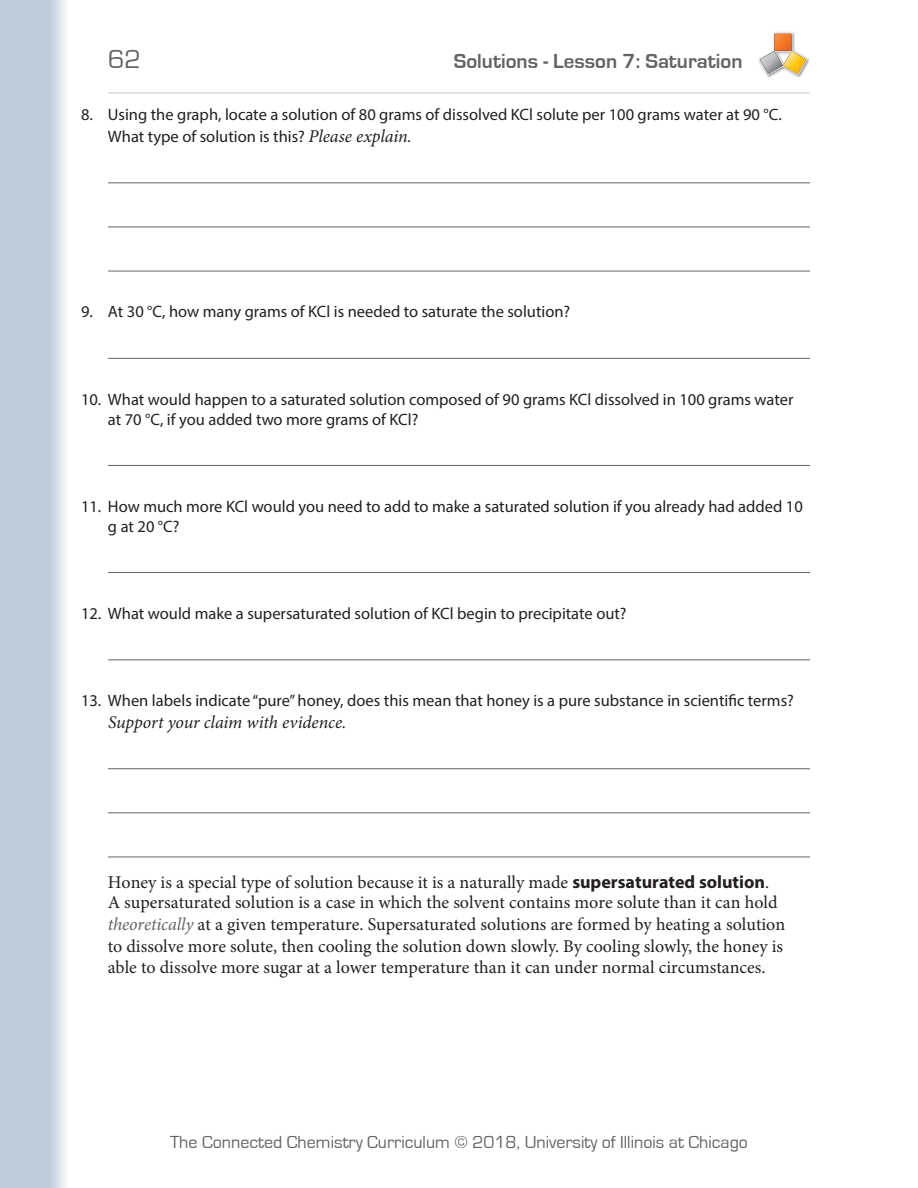
<style>
.page{position:relative;width:918px;height:1188px;background:#fff}
.page>*{position:absolute;margin:0;border:0;box-sizing:border-box;transform-origin:0 0}
.t1{font:27px "Eurostile";color:#636366}
.t2{font:700 21px "Eurostile";color:#636366}
.t3{font:18px/21.3px "Minion Pro";color:#231f20}
.t4{font:18px "Eurostile";color:#636366}
.t5{font:italic 18px "Minion Pro";letter-spacing:-.005em;color:#231f20}
.t6{font:16.5px/19.8px "Myriad Pro";color:#231f20}
.s1{font-family:"Minion Pro";font-style:italic;font-size:18px}
.s2{font-family:"Myriad Pro";font-weight:700}
.s3{font-style:italic;color:#636366}
.s4{font-style:inherit}
</style>
<div class="page">
<svg style="left:0;top:0;width:66px;height:1188px;background:#c5d1dd"></svg>
<img style="left:766px;top:32px;width:44px;height:46px">
<svg style="left:758px;top:33px;width:50px;height:42px"></svg>
<hr style="left:108px;top:93px;width:702px;height:1px;background:#c7c8ca">
<hr style="left:108px;top:182px;width:702px;height:1px;background:#636366">
<hr style="left:108px;top:227px;width:702px;height:1px;background:#636366">
<hr style="left:108px;top:271px;width:702px;height:1px;background:#636366">
<hr style="left:108px;top:358px;width:702px;height:1px;background:#636366">
<hr style="left:108px;top:465px;width:702px;height:1px;background:#636366">
<hr style="left:108px;top:572px;width:702px;height:1px;background:#636366">
<hr style="left:108px;top:659px;width:702px;height:1px;background:#636366">
<hr style="left:108px;top:768px;width:702px;height:1px;background:#636366">
<hr style="left:108px;top:812px;width:702px;height:1px;background:#636366">
<hr style="left:108px;top:857px;width:702px;height:1px;background:#636366">
<h1 class="t1" style="left:108px;top:44px;width:35px">62</h1>
<p class="t2" style="left:454px;top:49px;width:290px">Solutions - Lesson 7: Saturation</p>
<p class="t6" style="left:108px;top:104px;width:675px;line-height:21.6px;text-indent:-27px">8. Using the graph, locate a solution of 80 grams of dissolved KCl solute per 100 grams water at 90 °C.<br>What type of solution is this? <span class="s1">Please explain.</span></p>
<p class="t6" style="left:81px;top:302px;width:491px">9. At 30 °C, how many grams of KCl is needed to saturate the solution?</p>
<p class="t6" style="left:108px;top:389px;width:687px;text-indent:-27px">10. What would happen to a saturated solution composed of 90 grams KCl dissolved in 100 grams water at 70 °C, if you added two more grams of KCl?</p>
<p class="t6" style="left:108px;top:496px;width:696px;text-indent:-27px">11. How much more KCl would you need to add to make a saturated solution if you already had added 10 g at 20 °C?</p>
<p class="t6" style="left:81px;top:603px;width:547px">12. What would make a supersaturated solution of KCl begin to precipitate out?</p>
<p class="t6" style="left:81px;top:691px;width:714px">13. When labels indicate “pure” honey, does this mean that honey is a pure substance in scientific terms?</p>
<p class="t5" style="left:108px;top:710px;width:240px">Support your claim with evidence.</p>
<p class="t3" style="left:108px;top:872px;width:679px">Honey is a special type of solution because it is a naturally made <span class="s2">supersaturated solution</span>.<br>A supersaturated solution is a case in which the solvent contains more solute than it can hold <span class="s3">theoretically</span> at a given temperature. Supersaturated solutions are formed by heating a solution to dissolve more solute, then cooling the solution down slowly. By cooling slowly, the honey is able to dissolve more sugar at a lower temperature than it can under normal circumstances.</p>
<p class="t4" style="left:170px;top:1132px;width:579px">The Connected Chemistry Curriculum © 201<span class="s4">8</span>, University of Illinois at Chicago</p>
</div>
